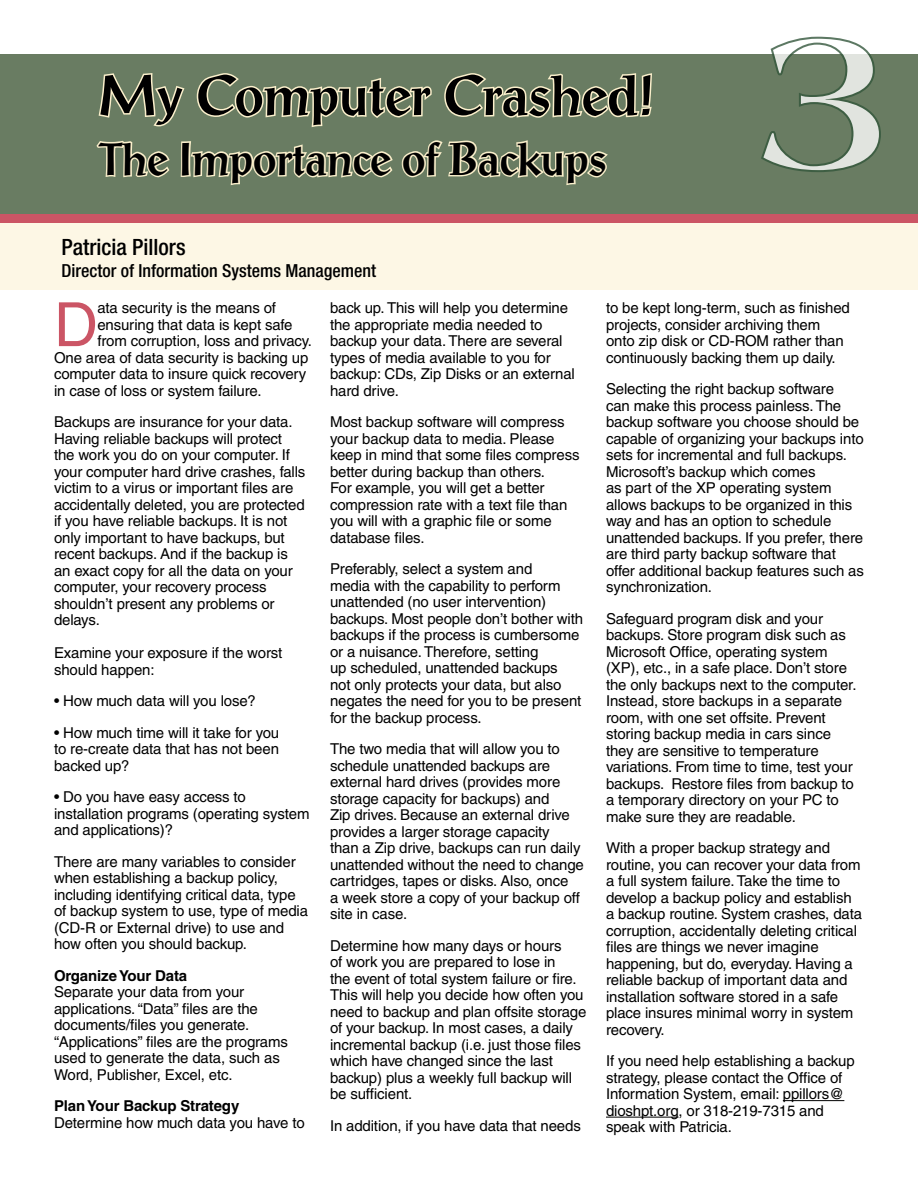
<style>
.page{position:relative;width:918px;height:1188px;background:#fff}
.page>*{position:absolute;margin:0;border:0;box-sizing:border-box;transform-origin:0 0}
.t1{font:700 203.7px "Americana";color:#fff}
.t2{font:60.9px "Helvetica";color:#cb5565}
.t3{font:500 55.5px "Post Antiqua BE";color:#000}
.t4{font:500 45px "Post Antiqua BE";color:#000}
.t5{font:500 condensed 22.5px "Helvetica Neue";color:#000}
.t6{font:500 condensed 18px "Helvetica Neue";color:#000}
.t7{font:15px/16.5px "Helvetica";letter-spacing:-.01em;color:#000}
.t8{font:700 15px "Helvetica";letter-spacing:-.01em;color:#000}
</style>
<div class="page">
<div style="left:0;top:216px;width:918px;height:73px;background:#fdf7e5"></div>
<div style="left:0;top:54px;width:918px;height:160px;background:#697c62"></div>
<svg style="left:761px;top:36px;width:120px;height:136px"></svg>
<div style="left:0;top:214px;width:918px;height:9px;background:#cb5565"></div>
<svg style="left:94px;top:73px;width:560px;height:217px"></svg>
<hr style="left:783px;top:1100px;width:61px;height:1px;background:#000">
<hr style="left:606px;top:1117px;width:73px;height:1px;background:#000">
<h3 class="t3" style="left:98px;top:63px;width:555px">My Computer Crashed!</h3>
<h3 class="t4" style="left:98px;top:133px;width:510px">The Importance of Backups</h3>
<h1 class="t1" style="left:759px;top:-15px;width:134px">3</h1>
<h3 class="t5" style="left:62px;top:234px;width:126px">Patricia Pillors</h3>
<p class="t6" style="left:62px;top:260px;width:316px">Director of Information Systems Management</p>
<h2 class="t2" style="left:54px;top:289px;width:46px">D</h2>
<p class="t7" style="left:97px;top:300px;width:180px">ata security is the means of</p>
<p class="t7" style="left:330px;top:300px;width:246px">back up. This will help you determine the appropriate media needed to backup your data. There are several types of media available to you for backup: CDs, Zip Disks or an external hard drive.</p>
<p class="t7" style="left:330px;top:414px;width:251px">Most backup software will compress your backup data to media. Please keep in mind that some files compress better during backup than others.<br>For example, you will get a better compression rate with a text file than you will with a graphic file or some database files.</p>
<p class="t7" style="left:330px;top:561px;width:255px">Preferably, select a system and<br>media with the capability to perform unattended (no user intervention) backups. Most people don’t bother with backups if the process is cumbersome or a nuisance. Therefore, setting<br>up scheduled, unattended backups<br>not only protects your data, but also negates the need for you to be present for the backup process.</p>
<p class="t7" style="left:330px;top:741px;width:255px">The two media that will allow you to schedule unattended backups are external hard drives (provides more storage capacity for backups) and<br>Zip drives. Because an external drive provides a larger storage capacity<br>than a Zip drive, backups can run daily unattended without the need to change cartridges, tapes or disks. Also, once<br>a week store a copy of your backup off site in case.</p>
<p class="t7" style="left:330px;top:937px;width:258px">Determine how many days or hours<br>of work you are prepared to lose in<br>the event of total system failure or fire.<br>This will help you decide how often you need to backup and plan offsite storage of your backup. In most cases, a daily incremental backup (i.e. just those files which have changed since the last backup) plus a weekly full backup will be sufficient.</p>
<p class="t7" style="left:330px;top:1117px;width:252px">In addition, if you have data that needs</p>
<p class="t7" style="left:97px;top:316px;width:197px">ensuring that data is kept safe</p>
<p class="t7" style="left:97px;top:333px;width:216px">from corruption, loss and privacy.</p>
<p class="t7" style="left:54px;top:349px;width:256px">One area of data security is backing up</p>
<p class="t7" style="left:54px;top:366px;width:254px">computer data to insure quick recovery</p>
<p class="t7" style="left:54px;top:382px;width:209px">in case of loss or system failure.</p>
<p class="t7" style="left:54px;top:414px;width:253px">Backups are insurance for your data.<br>Having reliable backups will protect the work you do on your computer. If your computer hard drive crashes, falls victim to a virus or important files are accidentally deleted, you are protected if you have reliable backups. It is not only important to have backups, but recent backups. And if the backup is an exact copy for all the data on your computer, your recovery process shouldn’t present any problems or delays.</p>
<p class="t7" style="left:54px;top:645px;width:230px">Examine your exposure if the worst should happen:</p>
<p class="t7" style="left:54px;top:693px;width:203px">• How much data will you lose?</p>
<p class="t7" style="left:54px;top:724px;width:227px;text-align:justify">• How much time will it take for you to re-create data that has not been backed up?</p>
<p class="t7" style="left:54px;top:789px;width:257px">• Do you have easy access to installation programs (operating system and applications)?</p>
<p class="t7" style="left:54px;top:853px;width:256px">There are many variables to consider when establishing a backup policy, including identifying critical data, type of backup system to use, type of media (CD-R or External drive) to use and how often you should backup.</p>
<p class="t8" style="left:54px;top:966px;width:135px">Organize Your Data</p>
<p class="t7" style="left:54px;top:984px;width:235px">Separate your data from your applications. “Data” files are the documents/files you generate. “Applications” files are the programs used to generate the data, such as<br>Word, Publisher, Excel, etc.</p>
<p class="t8" style="left:54px;top:1097px;width:187px">Plan Your Backup Strategy</p>
<p class="t7" style="left:54px;top:1114px;width:252px">Determine how much data you have to</p>
<p class="t7" style="left:606px;top:300px;width:245px">to be kept long-term, such as finished projects, consider archiving them onto zip disk or CD-ROM rather than continuously backing them up daily.</p>
<p class="t7" style="left:606px;top:381px;width:260px">Selecting the right backup software<br>can make this process painless. The backup software you choose should be capable of organizing your backups into sets for incremental and full backups.<br>Microsoft’s backup which comes<br>as part of the XP operating system allows backups to be organized in this way and has an option to schedule unattended backups. If you prefer, there are third party backup software that offer additional backup features such as synchronization.</p>
<p class="t7" style="left:606px;top:610px;width:252px">Safeguard program disk and your backups. Store program disk such as Microsoft Office, operating system (XP), etc., in a safe place. Don’t store the only backups next to the computer.<br>Instead, store backups in a separate room, with one set offsite. Prevent storing backup media in cars since they are sensitive to temperature variations. From time to time, test your backups. Restore files from backup to a temporary directory on your PC to make sure they are readable.</p>
<p class="t7" style="left:606px;top:840px;width:258px">With a proper backup strategy and routine, you can recover your data from a full system failure. Take the time to develop a backup policy and establish a backup routine. System crashes, data corruption, accidentally deleting critical files are things we never imagine happening, but do, everyday. Having a reliable backup of important data and installation software stored in a safe place insures minimal worry in system recovery.</p>
<p class="t7" style="left:606px;top:1053px;width:250px">If you need help establishing a backup strategy, please contact the Office of Information System, email: ppillors@ dioshpt.org, or 318-219-7315 and speak with Patricia.</p>
</div>
